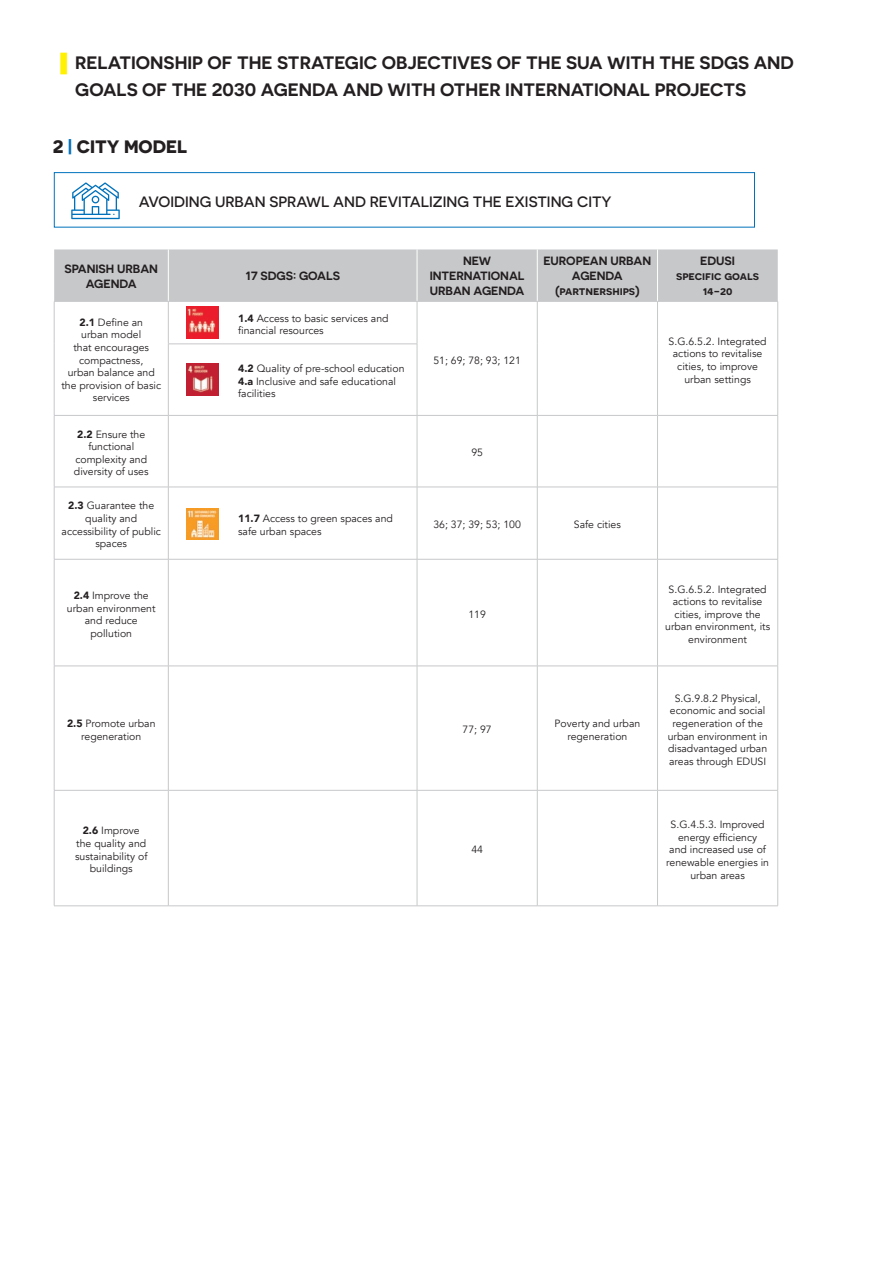
<style>
.page{position:relative;width:893px;height:1263px;background:#fff}
.page>*{position:absolute;margin:0;border:0;box-sizing:border-box;transform-origin:0 0}
.t1{font:600 18px/27px "Novecentosanswide";color:#231f20}
.t2{font:700 18px "Novecentosanswide";color:#231f20}
.t3{font:500 15px "Novecentosanswide";color:#231f20}
.t4{font:600 12px/15px "Novecentosanswide";letter-spacing:-.005em;color:#231f20;text-align:center}
.t5{font:10.5px/12.6px "Avenir";color:#231f20;text-align:center}
.s1{font-family:"Times New Roman";font-weight:400;color:#fff101}
.s2{color:#0072bc}
.s3{font-weight:900}
</style>
<div class="page">
<div style="left:54px;top:172px;width:701px;height:55px;border:1px solid #0072bc"></div>
<svg style="left:71px;top:182px;width:49px;height:37px"></svg>
<div style="left:54px;top:249px;width:724px;height:52px;background:#c7c8ca"></div>
<hr style="left:168px;top:249px;width:1px;height:52px;background:#fff">
<hr style="left:417px;top:249px;width:1px;height:52px;background:#fff">
<hr style="left:537px;top:249px;width:1px;height:52px;background:#fff">
<hr style="left:657px;top:249px;width:1px;height:52px;background:#fff">
<hr style="left:54px;top:301px;width:114px;height:1px;background:#c7c8ca">
<hr style="left:54px;top:301px;width:1px;height:43px;background:#c7c8ca">
<hr style="left:54px;top:344px;width:1px;height:71px;background:#c7c8ca">
<hr style="left:54px;top:416px;width:1px;height:71px;background:#c7c8ca">
<hr style="left:54px;top:487px;width:1px;height:72px;background:#c7c8ca">
<hr style="left:168px;top:301px;width:249px;height:1px;background:#c7c8ca">
<hr style="left:168px;top:301px;width:1px;height:43px;background:#c7c8ca">
<hr style="left:417px;top:301px;width:120px;height:1px;background:#c7c8ca">
<hr style="left:417px;top:301px;width:1px;height:43px;background:#c7c8ca">
<hr style="left:537px;top:301px;width:120px;height:1px;background:#c7c8ca">
<hr style="left:537px;top:301px;width:1px;height:43px;background:#c7c8ca">
<hr style="left:657px;top:301px;width:121px;height:1px;background:#c7c8ca">
<hr style="left:657px;top:301px;width:1px;height:43px;background:#c7c8ca">
<hr style="left:777px;top:301px;width:1px;height:43px;background:#c7c8ca">
<hr style="left:537px;top:344px;width:1px;height:71px;background:#c7c8ca">
<hr style="left:657px;top:344px;width:1px;height:71px;background:#c7c8ca">
<hr style="left:777px;top:344px;width:1px;height:71px;background:#c7c8ca">
<hr style="left:537px;top:416px;width:1px;height:71px;background:#c7c8ca">
<hr style="left:657px;top:416px;width:1px;height:71px;background:#c7c8ca">
<hr style="left:777px;top:416px;width:1px;height:71px;background:#c7c8ca">
<hr style="left:537px;top:487px;width:1px;height:72px;background:#c7c8ca">
<hr style="left:657px;top:487px;width:1px;height:72px;background:#c7c8ca">
<hr style="left:777px;top:487px;width:1px;height:72px;background:#c7c8ca">
<hr style="left:168px;top:344px;width:249px;height:1px;background:#c7c8ca">
<hr style="left:168px;top:344px;width:1px;height:71px;background:#c7c8ca">
<hr style="left:417px;top:344px;width:1px;height:71px;background:#c7c8ca">
<hr style="left:168px;top:416px;width:1px;height:71px;background:#c7c8ca">
<hr style="left:417px;top:416px;width:1px;height:71px;background:#c7c8ca">
<hr style="left:168px;top:487px;width:1px;height:72px;background:#c7c8ca">
<hr style="left:417px;top:487px;width:1px;height:72px;background:#c7c8ca">
<hr style="left:54px;top:415px;width:114px;height:1px;background:#c7c8ca">
<hr style="left:54px;top:487px;width:114px;height:1px;background:#c7c8ca">
<hr style="left:168px;top:415px;width:249px;height:1px;background:#c7c8ca">
<hr style="left:168px;top:487px;width:249px;height:1px;background:#c7c8ca">
<hr style="left:417px;top:415px;width:120px;height:1px;background:#c7c8ca">
<hr style="left:537px;top:415px;width:120px;height:1px;background:#c7c8ca">
<hr style="left:657px;top:415px;width:121px;height:1px;background:#c7c8ca">
<hr style="left:417px;top:487px;width:120px;height:1px;background:#c7c8ca">
<hr style="left:537px;top:487px;width:120px;height:1px;background:#c7c8ca">
<hr style="left:657px;top:487px;width:121px;height:1px;background:#c7c8ca">
<hr style="left:54px;top:559px;width:114px;height:1px;background:#c7c8ca">
<hr style="left:54px;top:559px;width:1px;height:107px;background:#c7c8ca">
<hr style="left:168px;top:559px;width:249px;height:1px;background:#c7c8ca">
<hr style="left:168px;top:559px;width:1px;height:107px;background:#c7c8ca">
<hr style="left:417px;top:559px;width:120px;height:1px;background:#c7c8ca">
<hr style="left:417px;top:559px;width:1px;height:107px;background:#c7c8ca">
<hr style="left:537px;top:559px;width:120px;height:1px;background:#c7c8ca">
<hr style="left:537px;top:559px;width:1px;height:107px;background:#c7c8ca">
<hr style="left:657px;top:559px;width:121px;height:1px;background:#c7c8ca">
<hr style="left:657px;top:559px;width:1px;height:107px;background:#c7c8ca">
<hr style="left:777px;top:559px;width:1px;height:107px;background:#c7c8ca">
<hr style="left:54px;top:666px;width:114px;height:1px;background:#c7c8ca">
<hr style="left:54px;top:666px;width:1px;height:124px;background:#c7c8ca">
<hr style="left:168px;top:666px;width:249px;height:1px;background:#c7c8ca">
<hr style="left:168px;top:666px;width:1px;height:124px;background:#c7c8ca">
<hr style="left:417px;top:666px;width:120px;height:1px;background:#c7c8ca">
<hr style="left:417px;top:666px;width:1px;height:124px;background:#c7c8ca">
<hr style="left:537px;top:666px;width:120px;height:1px;background:#c7c8ca">
<hr style="left:537px;top:666px;width:1px;height:124px;background:#c7c8ca">
<hr style="left:657px;top:666px;width:121px;height:1px;background:#c7c8ca">
<hr style="left:657px;top:666px;width:1px;height:124px;background:#c7c8ca">
<hr style="left:777px;top:666px;width:1px;height:124px;background:#c7c8ca">
<hr style="left:54px;top:790px;width:114px;height:1px;background:#c7c8ca">
<hr style="left:54px;top:790px;width:1px;height:116px;background:#c7c8ca">
<hr style="left:168px;top:790px;width:249px;height:1px;background:#c7c8ca">
<hr style="left:168px;top:790px;width:1px;height:116px;background:#c7c8ca">
<hr style="left:417px;top:790px;width:120px;height:1px;background:#c7c8ca">
<hr style="left:417px;top:790px;width:1px;height:116px;background:#c7c8ca">
<hr style="left:537px;top:790px;width:120px;height:1px;background:#c7c8ca">
<hr style="left:537px;top:790px;width:1px;height:116px;background:#c7c8ca">
<hr style="left:657px;top:790px;width:121px;height:1px;background:#c7c8ca">
<hr style="left:657px;top:790px;width:1px;height:116px;background:#c7c8ca">
<hr style="left:777px;top:790px;width:1px;height:116px;background:#c7c8ca">
<hr style="left:54px;top:905px;width:114px;height:1px;background:#c7c8ca">
<hr style="left:168px;top:905px;width:249px;height:1px;background:#c7c8ca">
<hr style="left:417px;top:905px;width:120px;height:1px;background:#c7c8ca">
<hr style="left:537px;top:905px;width:120px;height:1px;background:#c7c8ca">
<hr style="left:657px;top:905px;width:121px;height:1px;background:#c7c8ca">
<img style="left:187px;top:307px;width:32px;height:32px">
<img style="left:187px;top:363px;width:32px;height:32px">
<img style="left:187px;top:508px;width:32px;height:32px">
<h1 class="t1" style="left:75px;top:49px;width:720px;text-indent:-21px"><span class="s1">▐</span> RELATIONSHIP OF THE STRATEGIC OBJECTIVES OF THE SUA WITH THE SDGS AND<br>GOALS OF THE 2030 AGENDA AND WITH OTHER INTERNATIONAL PROJECTS</h1>
<h1 class="t2" style="left:53px;top:136px;width:136px">2 <span class="s2">|</span> CITY MODEL</h1>
<h2 class="t3" style="left:139px;top:193px;width:474px">AVOIDING URBAN SPRAWL AND REVITALIZING THE EXISTING CITY</h2>
<p class="t4" style="left:65px;top:261px;width:95px">SPANISH URBAN<br>AGENDA</p>
<p class="t4" style="left:245px;top:268px;width:96px">17 SDGS: GOALS</p>
<p class="t5" style="left:61px;top:316px;width:101px"><span class="s3">2.1</span> Define an<br>urban model<br>that encourages compactness,<br>urban balance and the provision of basic services</p>
<p class="t5" style="left:238px;top:312px;width:152px;text-align:left"><span class="s3">1.4</span> Access to basic services and financial resources</p>
<p class="t5" style="left:238px;top:363px;width:168px;text-align:left"><span class="s3">4.2</span> Quality of pre-school education<br><span class="s3">4.a</span> Inclusive and safe educational facilities</p>
<p class="t5" style="left:74px;top:428px;width:76px"><span class="s3">2.2</span> Ensure the functional complexity and diversity of uses</p>
<p class="t4" style="left:430px;top:253px;width:96px">NEW<br>INTERNATIONAL<br>URBAN AGENDA</p>
<p class="t4" style="left:543px;top:253px;width:109px">EUROPEAN URBAN<br>AGENDA (partnerships)</p>
<p class="t4" style="left:676px;top:253px;width:84px">EDUSI specific goals<br>14-20</p>
<p class="t5" style="left:433px;top:354px;width:89px">51; 69; 78; 93; 121</p>
<p class="t5" style="left:471px;top:447px;width:13px">95</p>
<p class="t5" style="left:669px;top:335px;width:100px">S.G.6.5.2. Integrated actions to revitalise cities, to improve urban settings</p>
<p class="t5" style="left:62px;top:500px;width:101px"><span class="s3">2.3</span> Guarantee the quality and accessibility of public spaces</p>
<p class="t5" style="left:67px;top:589px;width:90px"><span class="s3">2.4</span> Improve the urban environment and reduce pollution</p>
<p class="t5" style="left:238px;top:512px;width:156px;text-align:left"><span class="s3">11.7</span> Access to green spaces and safe urban spaces</p>
<p class="t5" style="left:433px;top:519px;width:89px">36; 37; 39; 53; 100</p>
<p class="t5" style="left:574px;top:519px;width:49px">Safe cities</p>
<p class="t5" style="left:468px;top:608px;width:19px">119</p>
<p class="t5" style="left:67px;top:717px;width:90px"><span class="s3">2.5</span> Promote urban regeneration</p>
<p class="t5" style="left:463px;top:724px;width:31px">77; 97</p>
<p class="t5" style="left:554px;top:717px;width:87px">Poverty and urban regeneration</p>
<p class="t5" style="left:75px;top:825px;width:74px"><span class="s3">2.6</span> Improve the quality and sustainability of buildings</p>
<p class="t5" style="left:471px;top:844px;width:13px">44</p>
<p class="t5" style="left:665px;top:583px;width:106px">S.G.6.5.2. Integrated actions to revitalise cities, improve the urban environment, its environment</p>
<p class="t5" style="left:668px;top:692px;width:101px">S.G.9.8.2 Physical, economic and social regeneration of the urban environment in disadvantaged urban areas through EDUSI</p>
<p class="t5" style="left:666px;top:818px;width:104px">S.G.4.5.3. Improved energy efficiency<br>and increased use of renewable energies in urban areas</p>
</div>
